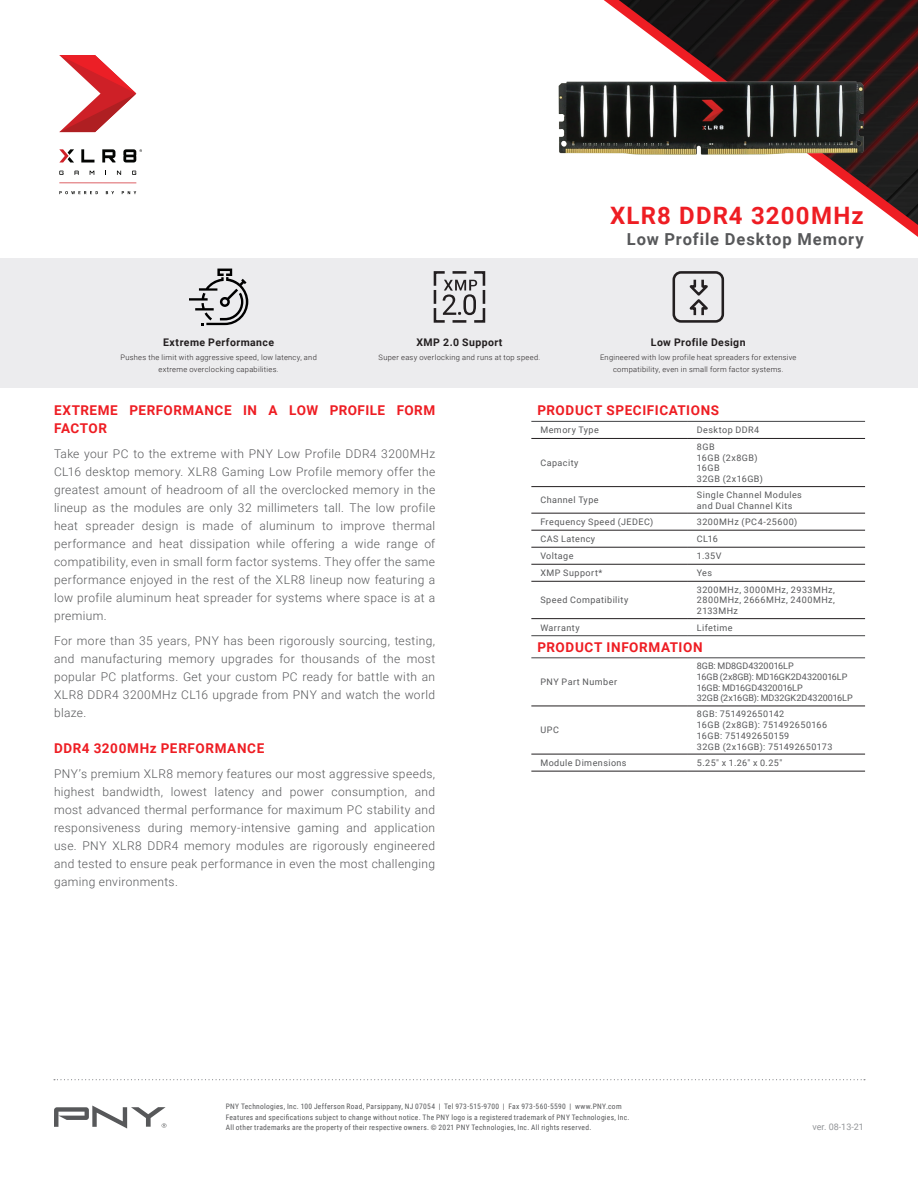
<style>
.page{position:relative;width:918px;height:1188px;background:#fff}
.page>*{position:absolute;margin:0;border:0;box-sizing:border-box;transform-origin:0 0}
.H1_-_Product_Name{font:700 24px "Roboto";letter-spacing:.05em;color:#ee1d23}
.H2_-_Product_Subtitl{font:700 16.5px "Roboto";letter-spacing:.055em;color:#57585a}
.H3{font:700 13.5px/18px "Roboto";letter-spacing:.04em;color:#ee1d23}
.Body_Text{font:300 12px/18px "Roboto";letter-spacing:.03em;color:#57585a;text-align:justify}
.Icon_Title{font:700 10.5px "Roboto";letter-spacing:.04em;color:#231f20}
.Body_Text_-_specs{font:9px/10.8px "Roboto";letter-spacing:.05em;color:#57585a}
.Body_Text_-_specs-2{font:9px/10.8px "Roboto";color:#57585a}
.t1{font:9px "Roboto";color:#939598}
.t2{font:7.5px "Roboto Condensed";letter-spacing:.035em;color:#57585a}
.Icon_Text{font:300 7.5px/12px "Roboto";letter-spacing:.04em;color:#231f20;text-align:center}
</style>
<div class="page">
<img style="left:619px;top:0;width:299px;height:225px">
<div style="left:0;top:258px;width:918px;height:130px;background:#ececee"></div>
<svg style="left:54px;top:1079px;width:811px;height:1px"></svg>
<img style="left:558px;top:81px;width:305px;height:74px">
<svg style="left:59px;top:171px;width:5px;height:4px"></svg>
<svg style="left:74px;top:171px;width:5px;height:4px"></svg>
<svg style="left:90px;top:171px;width:4px;height:4px"></svg>
<svg style="left:117px;top:171px;width:4px;height:4px"></svg>
<svg style="left:132px;top:171px;width:4px;height:4px"></svg>
<svg style="left:59px;top:55px;width:77px;height:77px"></svg>
<svg style="left:81px;top:149px;width:13px;height:14px"></svg>
<svg style="left:102px;top:149px;width:13px;height:13px"></svg>
<svg style="left:59px;top:149px;width:15px;height:14px"></svg>
<svg style="left:123px;top:149px;width:19px;height:13px"></svg>
<svg style="left:59px;top:191px;width:39px;height:3px"></svg>
<svg style="left:106px;top:191px;width:8px;height:3px"></svg>
<svg style="left:122px;top:191px;width:14px;height:3px"></svg>
<hr style="left:59px;top:183px;width:77px;height:1px;background:#ce2027">
<svg style="left:189px;top:269px;width:59px;height:56px"></svg>
<svg style="left:433px;top:271px;width:53px;height:52px"></svg>
<div style="left:673px;top:271px;width:51px;height:52px;border:3px solid #231f20;border-radius:7px"></div>
<svg style="left:689px;top:279px;width:19px;height:37px"></svg>
<svg style="left:54px;top:1106px;width:112px;height:23px"></svg>
<hr style="left:531px;top:438px;width:157px;height:1px;background:#231f20">
<hr style="left:531px;top:486px;width:157px;height:1px;background:#231f20">
<hr style="left:531px;top:581px;width:157px;height:1px;background:#231f20">
<hr style="left:688px;top:438px;width:177px;height:1px;background:#231f20">
<hr style="left:688px;top:486px;width:177px;height:1px;background:#231f20">
<hr style="left:688px;top:581px;width:177px;height:1px;background:#231f20">
<hr style="left:531px;top:657px;width:157px;height:1px;background:#57585a">
<hr style="left:688px;top:657px;width:177px;height:1px;background:#57585a">
<hr style="left:531px;top:618px;width:157px;height:1px;background:#231f20">
<hr style="left:688px;top:618px;width:177px;height:1px;background:#231f20">
<hr style="left:531px;top:635px;width:157px;height:1px;background:#57585a">
<hr style="left:688px;top:635px;width:177px;height:1px;background:#57585a">
<hr style="left:531px;top:530px;width:157px;height:1px;background:#231f20">
<hr style="left:688px;top:530px;width:177px;height:1px;background:#231f20">
<hr style="left:531px;top:547px;width:157px;height:1px;background:#231f20">
<hr style="left:688px;top:547px;width:177px;height:1px;background:#231f20">
<hr style="left:531px;top:564px;width:157px;height:1px;background:#231f20">
<hr style="left:688px;top:564px;width:177px;height:1px;background:#231f20">
<hr style="left:531px;top:421px;width:157px;height:1px;background:#57585a">
<hr style="left:688px;top:421px;width:177px;height:1px;background:#57585a">
<hr style="left:531px;top:513px;width:157px;height:1px;background:#231f20">
<hr style="left:688px;top:513px;width:177px;height:1px;background:#231f20">
<hr style="left:531px;top:771px;width:157px;height:1px;background:#231f20">
<hr style="left:688px;top:771px;width:177px;height:1px;background:#231f20">
<hr style="left:531px;top:706px;width:157px;height:1px;background:#231f20">
<hr style="left:688px;top:706px;width:177px;height:1px;background:#231f20">
<hr style="left:531px;top:754px;width:157px;height:1px;background:#231f20">
<hr style="left:688px;top:754px;width:177px;height:1px;background:#231f20">
<p class="Icon_Title" style="left:163px;top:335px;width:113px">Extreme Performance</p>
<p class="Icon_Text" style="left:120px;top:351px;width:198px">Pushes the limit with aggressive speed, low latency, and extreme overclocking capabilities.</p>
<p class="Icon_Title" style="left:416px;top:335px;width:88px">XMP 2.0 Support</p>
<p class="Icon_Text" style="left:379px;top:351px;width:163px">Super easy overlocking and runs at top speed.</p>
<p class="H1_-_Product_Name" style="left:610px;top:199px;width:255px">XLR8 DDR4 3200MHz</p>
<p class="H2_-_Product_Subtitl" style="left:627px;top:228px;width:238px">Low Profile Desktop Memory</p>
<p class="Icon_Title" style="left:651px;top:335px;width:96px">Low Profile Design</p>
<p class="Icon_Text" style="left:600px;top:351px;width:198px">Engineered with low profile heat spreaders for extensive compatibility, even in small form factor systems.</p>
<p class="H3" style="left:54px;top:401px;width:383px">EXTREME PERFORMANCE IN A LOW PROFILE FORM<br>FACTOR</p>
<p class="Body_Text" style="left:54px;top:444px;width:383px">Take your PC to the extreme with PNY Low Profile DDR4 3200MHz CL16 desktop memory. XLR8 Gaming Low Profile memory offer the greatest amount of headroom of all the overclocked memory in the lineup as the modules are only 32 millimeters tall. The low profile heat spreader design is made of aluminum to improve thermal performance and heat dissipation while offering a wide range of compatibility, even in small form factor systems. They offer the same performance enjoyed in the rest of the XLR8 lineup now featuring a low profile aluminum heat spreader for systems where space is at a premium.</p>
<p class="Body_Text" style="left:54px;top:631px;width:383px">For more than 35 years, PNY has been rigorously sourcing, testing, and manufacturing memory upgrades for thousands of the most popular PC platforms. Get your custom PC ready for battle with an XLR8 DDR4 3200MHz CL16 upgrade from PNY and watch the world blaze.</p>
<p class="H3" style="left:54px;top:739px;width:212px">DDR4 3200MHz PERFORMANCE</p>
<p class="Body_Text" style="left:54px;top:764px;width:383px">PNY’s premium XLR8 memory features our most aggressive speeds, highest bandwidth, lowest latency and power consumption, and most advanced thermal performance for maximum PC stability and responsiveness during memory-intensive gaming and application use. PNY XLR8 DDR4 memory modules are rigorously engineered and tested to ensure peak performance in even the most challenging gaming environments.</p>
<p class="H3" style="left:537px;top:401px;width:183px">PRODUCT SPECIFICATIONS</p>
<p class="Body_Text_-_specs" style="left:540px;top:424px;width:60px">Memory Type</p>
<p class="Body_Text_-_specs" style="left:697px;top:424px;width:64px">Desktop DDR4</p>
<p class="Body_Text_-_specs" style="left:540px;top:457px;width:40px">Capacity</p>
<p class="Body_Text_-_specs" style="left:697px;top:441px;width:67px">8GB<br>16GB (2x8GB)<br>16GB<br>32GB (2x16GB)</p>
<p class="Body_Text_-_specs" style="left:540px;top:494px;width:60px">Channel Type</p>
<p class="Body_Text_-_specs" style="left:697px;top:489px;width:106px">Single Channel Modules and Dual Channel Kits</p>
<p class="Body_Text_-_specs" style="left:540px;top:516px;width:114px">Frequency Speed (JEDEC)</p>
<p class="Body_Text_-_specs" style="left:697px;top:516px;width:102px">3200MHz (PC4-25600)</p>
<p class="Body_Text_-_specs" style="left:540px;top:533px;width:56px">CAS Latency</p>
<p class="Body_Text_-_specs" style="left:697px;top:533px;width:23px">CL16</p>
<p class="Body_Text_-_specs" style="left:540px;top:550px;width:35px">Voltage</p>
<p class="Body_Text_-_specs" style="left:697px;top:550px;width:26px">1.35V</p>
<p class="Body_Text_-_specs" style="left:540px;top:567px;width:64px">XMP Support*</p>
<p class="Body_Text_-_specs" style="left:697px;top:567px;width:17px">Yes</p>
<p class="Body_Text_-_specs" style="left:540px;top:594px;width:90px">Speed Compatibility</p>
<p class="Body_Text_-_specs" style="left:697px;top:584px;width:140px;text-align:justify">3200MHz, 3000MHz, 2933MHz, 2800MHz, 2666MHz, 2400MHz, 2133MHz</p>
<p class="Body_Text_-_specs" style="left:540px;top:622px;width:41px">Warranty</p>
<p class="Body_Text_-_specs" style="left:697px;top:622px;width:37px">Lifetime</p>
<p class="H3" style="left:537px;top:637px;width:167px">PRODUCT INFORMATION</p>
<p class="Body_Text_-_specs" style="left:540px;top:676px;width:78px">PNY Part Number</p>
<p class="Body_Text_-_specs-2" style="left:697px;top:660px;width:157px">8GB: MD8GD4320016LP<br>16GB (2x8GB): MD16GK2D4320016LP<br>16GB: MD16GD4320016LP<br>32GB (2x16GB): MD32GK2D4320016LP</p>
<p class="Body_Text_-_specs" style="left:540px;top:724px;width:20px">UPC</p>
<p class="Body_Text_-_specs" style="left:697px;top:708px;width:137px">8GB: 751492650142<br>16GB (2x8GB): 751492650166<br>16GB: 751492650159<br>32GB (2x16GB): 751492650173</p>
<p class="Body_Text_-_specs" style="left:540px;top:757px;width:88px">Module Dimensions</p>
<p class="Body_Text_-_specs" style="left:697px;top:757px;width:87px">5.25" x 1.26" x 0.25"</p>
<p class="t2" style="left:226px;top:1101px;width:397px">PNY Technologies, Inc. 100 Jefferson Road, Parsippany, NJ 07054 | Tel 973-515-9700 | Fax 973-560-5590 | www.PNY.com</p>
<p class="t2" style="left:226px;top:1112px;width:405px">Features and specifications subject to change without notice. The PNY logo is a registered trademark of PNY Technologies, Inc.</p>
<p class="t2" style="left:226px;top:1122px;width:367px">All other trademarks are the property of their respective owners. © 2021 PNY Technologies, Inc. All rights reserved.</p>
<p class="t1" style="left:813px;top:1121px;width:53px">ver. 08-13-21</p>
</div>
